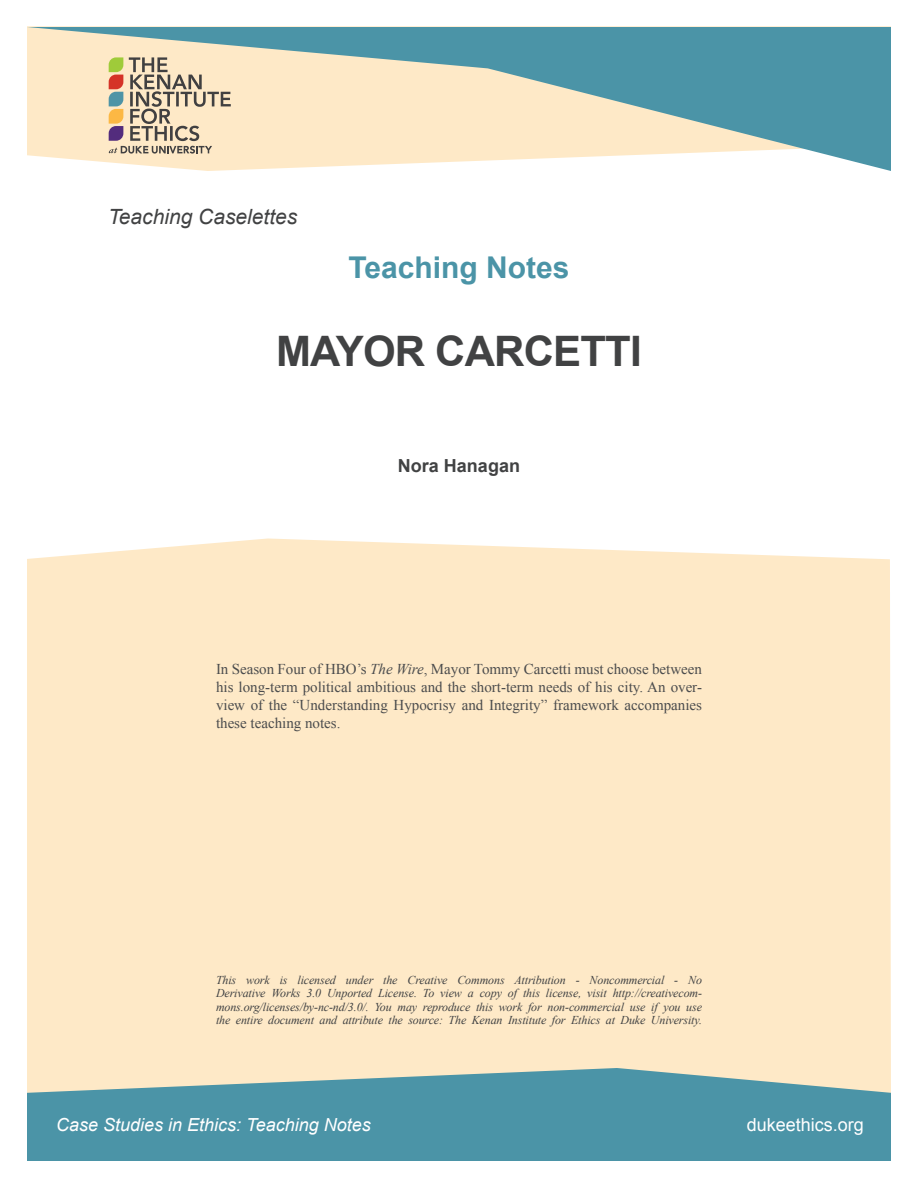
<style>
.page{position:relative;width:918px;height:1188px;background:#fff}
.page>*{position:absolute;margin:0;border:0;box-sizing:border-box;transform-origin:0 0}
.t1{font:700 42px "Arial";letter-spacing:-.02em;color:#414243}
.t2{font:700 30px "Arial";color:#4b94a7}
.t3{font:italic 21px "Arial";color:#414243}
.t4{font:italic 18px "Arial";color:#fff}
.t5{font:18px "Arial";color:#fff}
.t6{font:700 18px "Arial";color:#414243}
.t7{font:15px/18px "Times New Roman";color:#4b4c4d;text-align:justify}
.t8{font:italic 12px/13.5px "Times New Roman";letter-spacing:-.01em;color:#414243;text-align:justify}
.s1{font-style:italic}
</style>
<div class="page">
<div style="left:27px;top:538px;width:864px;height:530px;background:#fee9c7"></div>
<svg style="left:27px;top:1068px;width:864px;height:93px;background:#629fab"></svg>
<svg style="left:27px;top:27px;width:864px;height:144px;background:#b6c6bb"></svg>
<h3 class="t3" style="left:108px;top:203px;width:191px">Teaching Caselettes</h3>
<h2 class="t2" style="left:348px;top:248px;width:223px">Teaching Notes</h2>
<h1 class="t1" style="left:276px;top:323px;width:367px">MAYOR CARCETTI</h1>
<p class="t6" style="left:398px;top:453px;width:124px">Nora Hanagan</p>
<p class="t7" style="left:216px;top:660px;width:488px">In Season Four of HBO’s <span class="s1">The Wire</span>, Mayor Tommy Carcetti must choose between his long-term political ambitious and the short-term needs of his city. An over&shy;view of the “Understanding Hypocrisy and Integrity” framework accompanies these teaching notes.</p>
<p class="t8" style="left:216px;top:973px;width:488px">This work is licensed under the Creative Commons Attribution - Noncommercial - No Derivative Works 3.0 Unported License. To view a copy of this license, visit http://creativecom&shy;mons.org/licenses/by-nc-nd/3.0/. You may reproduce this work for non-commercial use if you use the entire document and attribute the source: The Kenan Institute for Ethics at Duke University.</p>
<h3 class="t4" style="left:56px;top:1113px;width:316px">Case Studies in Ethics: Teaching Notes</h3>
<h3 class="t5" style="left:747px;top:1112px;width:119px">dukeethics.org</h3>
</div>
